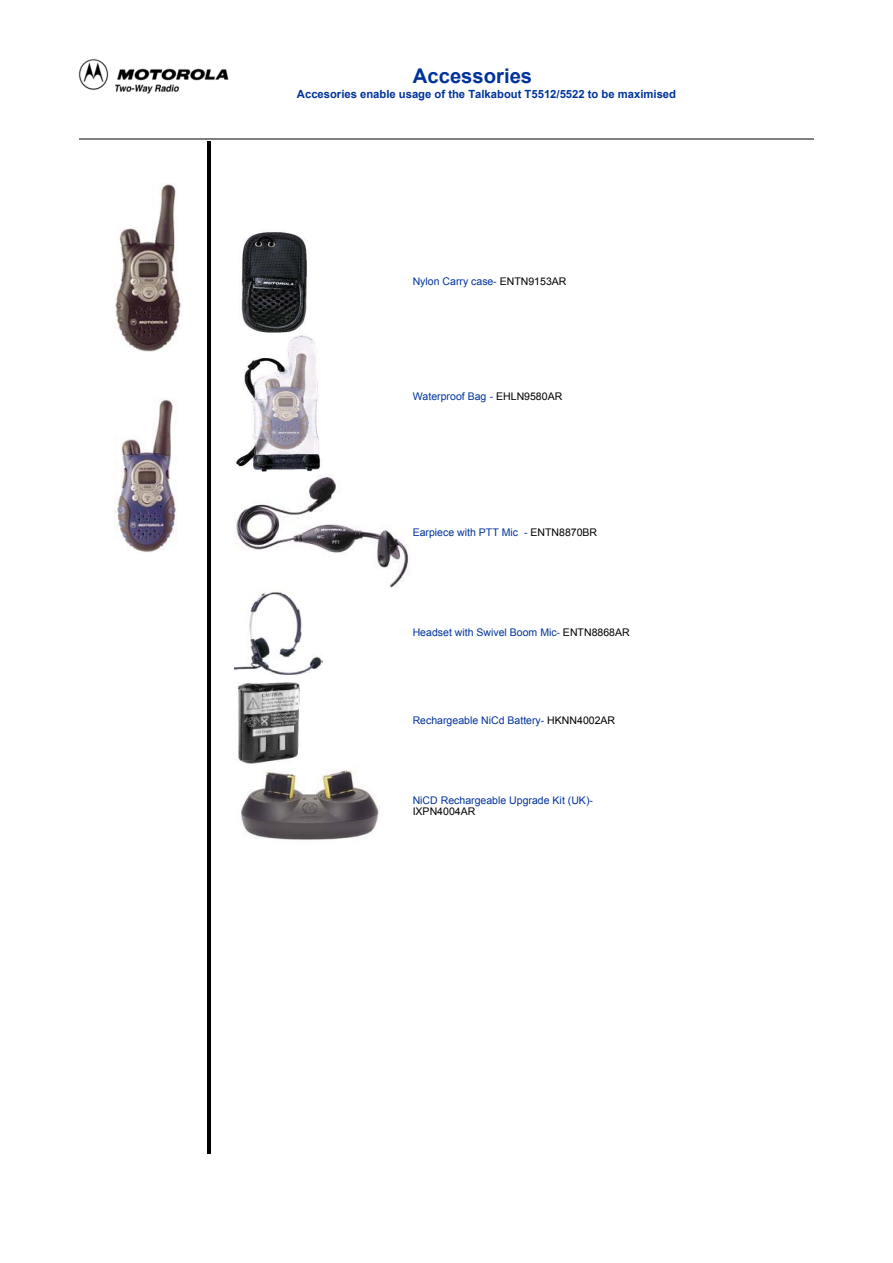
<style>
.page{position:relative;width:893px;height:1263px;background:#fff}
.page>*{position:absolute;margin:0;border:0;box-sizing:border-box;transform-origin:0 0}
.t1{font:700 20.25px "Arial";color:#00339a}
.t2{font:700 11.25px "Arial";color:#00339a}
.t3{font:10.5px "Arial";color:#00339a}
.t4{font:10.5px "Arial";color:#000}
.s1{font-style:inherit}
.s2{color:#000}
</style>
<div class="page">
<img style="left:78px;top:59px;width:151px;height:35px">
<img style="left:115px;top:184px;width:67px;height:167px">
<img style="left:114px;top:399px;width:63px;height:154px">
<img style="left:241px;top:232px;width:66px;height:101px">
<img style="left:236px;top:335px;width:85px;height:137px">
<img style="left:235px;top:475px;width:175px;height:113px">
<img style="left:234px;top:592px;width:88px;height:84px">
<img style="left:238px;top:682px;width:62px;height:82px">
<img style="left:241px;top:770px;width:138px;height:70px">
<hr style="left:79px;top:138px;width:735px;height:2px;background:#808080">
<hr style="left:207px;top:141px;width:4px;height:1012px;background:#000">
<h1 class="t1" style="left:413px;top:65px;width:121px">Accessories</h1>
<p class="t2" style="left:297px;top:88px;width:380px">Accesories enable usage of the Talkabout T<span class="s1">551</span>2<span class="s1">/5522</span> to be maximised</p>
<p class="t3" style="left:412px;top:276px;width:155px">Nylon Carry case- <span class="s2">ENTN9153AR</span></p>
<p class="t3" style="left:412px;top:391px;width:151px">Waterproof Bag - <span class="s2">EHLN9580AR</span></p>
<p class="t3" style="left:412px;top:526px;width:186px">Earpiece with PTT Mic - <span class="s2">ENTN8870BR</span></p>
<p class="t3" style="left:412px;top:627px;width:218px">Headset with Swivel Boom Mic- <span class="s2">ENTN8868AR</span></p>
<p class="t3" style="left:412px;top:714px;width:204px">Rechargeable NiCd Battery- <span class="s2">HKNN4002AR</span></p>
<p class="t3" style="left:412px;top:794px;width:182px">NiCD Rechargeable Upgrade Kit (UK)-</p>
<p class="t4" style="left:412px;top:806px;width:64px">IXPN4004AR</p>
</div>
